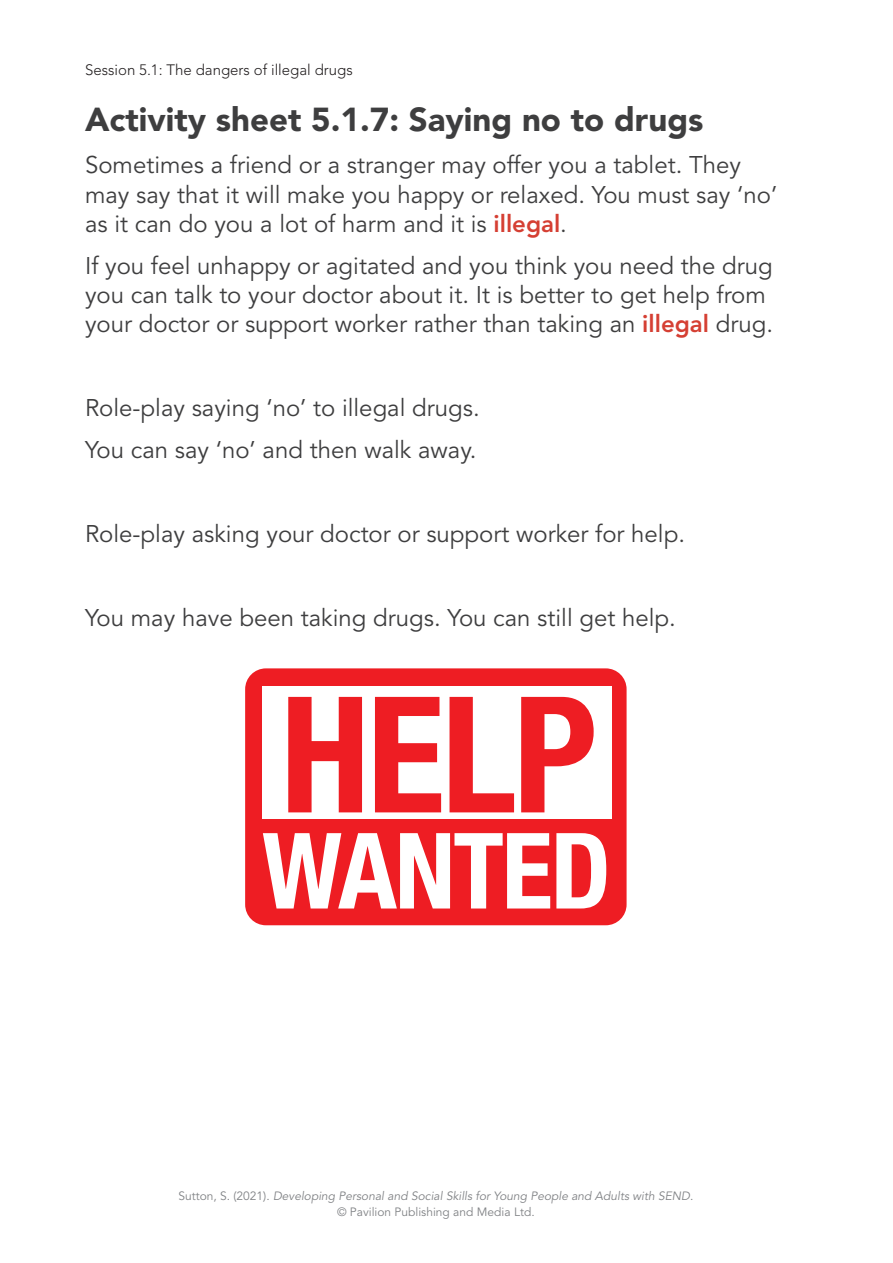
<style>
.page{position:relative;width:893px;height:1263px;background:#fff}
.page>*{position:absolute;margin:0;border:0;box-sizing:border-box;transform-origin:0 0}
.t1{font:700 condensed 161.7px "Helvetica Neue LT Std";color:#ee1d23}
.t2{font:700 condensed 105.45px "Helvetica Neue LT Std";letter-spacing:-.02em;color:#fff}
.t3{font:900 33px "Avenir LT Std";color:#3e3e3f}
.t4{font:24px/29.2px "Avenir LT Std";color:#3e3e3f}
.t5{font:300 15px "Avenir LT Std";color:#231f20}
.t6{font:italic 12px/16.5px "Avenir LT Std";color:#808285;text-align:center}
.s1{font-weight:800;color:#d53f33}
.s2{font-style:normal}
</style>
<div class="page">
<div style="left:245px;top:668px;width:382px;height:257px;background:#ee1d23;border-radius:21px"></div>
<div style="left:262px;top:686px;width:349px;height:133px;background:#fff"></div>
<p class="t5" style="left:85px;top:61px;width:269px">Session 5.1: The dangers of illegal drugs</p>
<h3 class="t3" style="left:85px;top:100px;width:620px">Activity sheet 5.1.7: Saying no to drugs</h3>
<p class="t4" style="left:85px;top:151px;width:694px">Sometimes a friend or a stranger may offer you a tablet. They may say that it will make you happy or relaxed. You must say ‘no’ as it can do you a lot of harm and it is <span class="s1">illegal</span>.</p>
<p class="t4" style="left:85px;top:252px;width:689px">If you feel unhappy or agitated and you think you need the drug you can talk to your doctor about it. It is better to get help from your doctor or support worker rather than taking an <span class="s1">illegal</span> drug.</p>
<p class="t4" style="left:85px;top:388px;width:396px;line-height:42px">Role-play saying ‘no’ to illegal drugs.<br>You can say ‘no’ and then walk away.</p>
<p class="t4" style="left:85px;top:520px;width:601px">Role-play asking your doctor or support worker for help.</p>
<p class="t4" style="left:85px;top:604px;width:592px">You may have been taking drugs. You can still get help.</p>
<h1 class="t1" style="left:280px;top:657px;width:318px">HELP</h1>
<h2 class="t2" style="left:262px;top:807px;width:350px">WANTED</h2>
<p class="t6" style="left:178px;top:1188px;width:516px"><span class="s2">Sutton, S. (2021).</span> Developing Personal and Social Skills for Young People and Adults with SEND<span class="s2">. © Pavilion Publishing and Media Ltd.</span></p>
</div>
